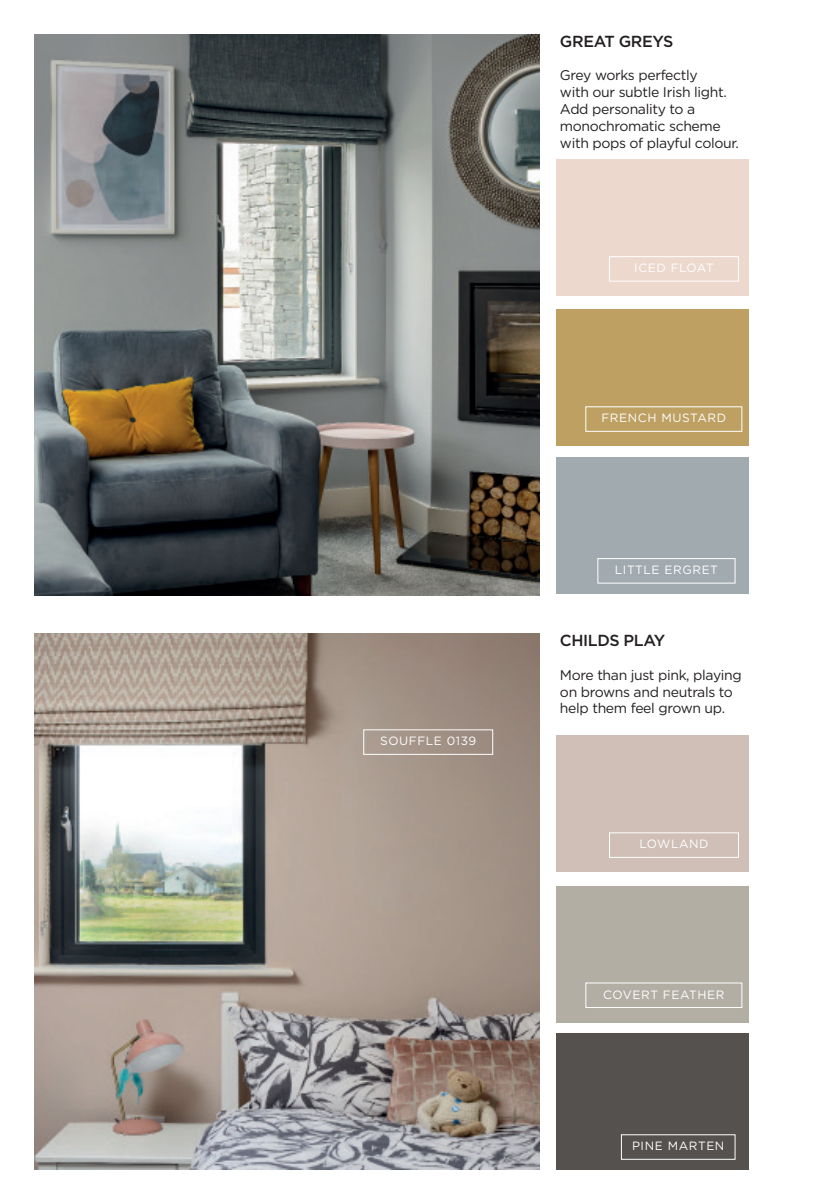
<style>
.page{position:relative;width:840px;height:1191px;background:#fff}
.page>*{position:absolute;margin:0;border:0;box-sizing:border-box;transform-origin:0 0}
.t1{font:500 16px "Gotham";letter-spacing:-.025em;color:#231f20}
.t2{font:14px/16.8px "Gotham";letter-spacing:-.025em;color:#231f20}
.t3{font:12px "Gotham";letter-spacing:.05em;color:#fff}
</style>
<div class="page">
<img style="left:34px;top:34px;width:505px;height:561px">
<div style="left:556px;top:160px;width:192px;height:136px;background:#edd8cd"></div>
<div style="left:556px;top:310px;width:192px;height:136px;background:#bda062"></div>
<div style="left:556px;top:457px;width:192px;height:136px;background:#a0aaaf"></div>
<div style="left:608px;top:256px;width:130px;height:26px;border:1px solid #fff"></div>
<div style="left:585px;top:406px;width:157px;height:26px;border:1px solid #fff"></div>
<div style="left:597px;top:558px;width:138px;height:25px;border:1px solid #fff"></div>
<img style="left:34px;top:633px;width:505px;height:536px">
<div style="left:556px;top:736px;width:192px;height:136px;background:#cfbfb6"></div>
<div style="left:556px;top:886px;width:192px;height:136px;background:#b2aea3"></div>
<div style="left:556px;top:1033px;width:192px;height:136px;background:#54514f"></div>
<div style="left:608px;top:832px;width:130px;height:26px;border:1px solid #fff"></div>
<div style="left:585px;top:982px;width:157px;height:26px;border:1px solid #fff"></div>
<div style="left:620px;top:1134px;width:115px;height:25px;border:1px solid #fff"></div>
<div style="left:363px;top:729px;width:130px;height:26px;border:1px solid #fff"></div>
<p class="t3" style="left:380px;top:733px;width:98px">SOUFFLE 0139</p>
<p class="t1" style="left:559px;top:31px;width:115px">GREAT GREYS</p>
<p class="t2" style="left:559px;top:67px;width:180px">Grey works perfectly<br>with our subtle Irish light.<br>Add personality to a monochromatic scheme with pops of playful colour.</p>
<p class="t3" style="left:634px;top:260px;width:81px">ICED FLOAT</p>
<p class="t3" style="left:601px;top:410px;width:126px">FRENCH MUSTARD</p>
<p class="t3" style="left:614px;top:562px;width:104px">LITTLE ERGRET</p>
<p class="t1" style="left:559px;top:630px;width:107px">CHILDS PLAY</p>
<p class="t2" style="left:559px;top:666px;width:183px">More than just pink, playing on browns and neutrals to help them feel grown up.</p>
<p class="t3" style="left:639px;top:836px;width:71px">LOWLAND</p>
<p class="t3" style="left:603px;top:986px;width:123px">COVERT FEATHER</p>
<p class="t3" style="left:631px;top:1138px;width:94px">PINE MARTEN</p>
</div>
